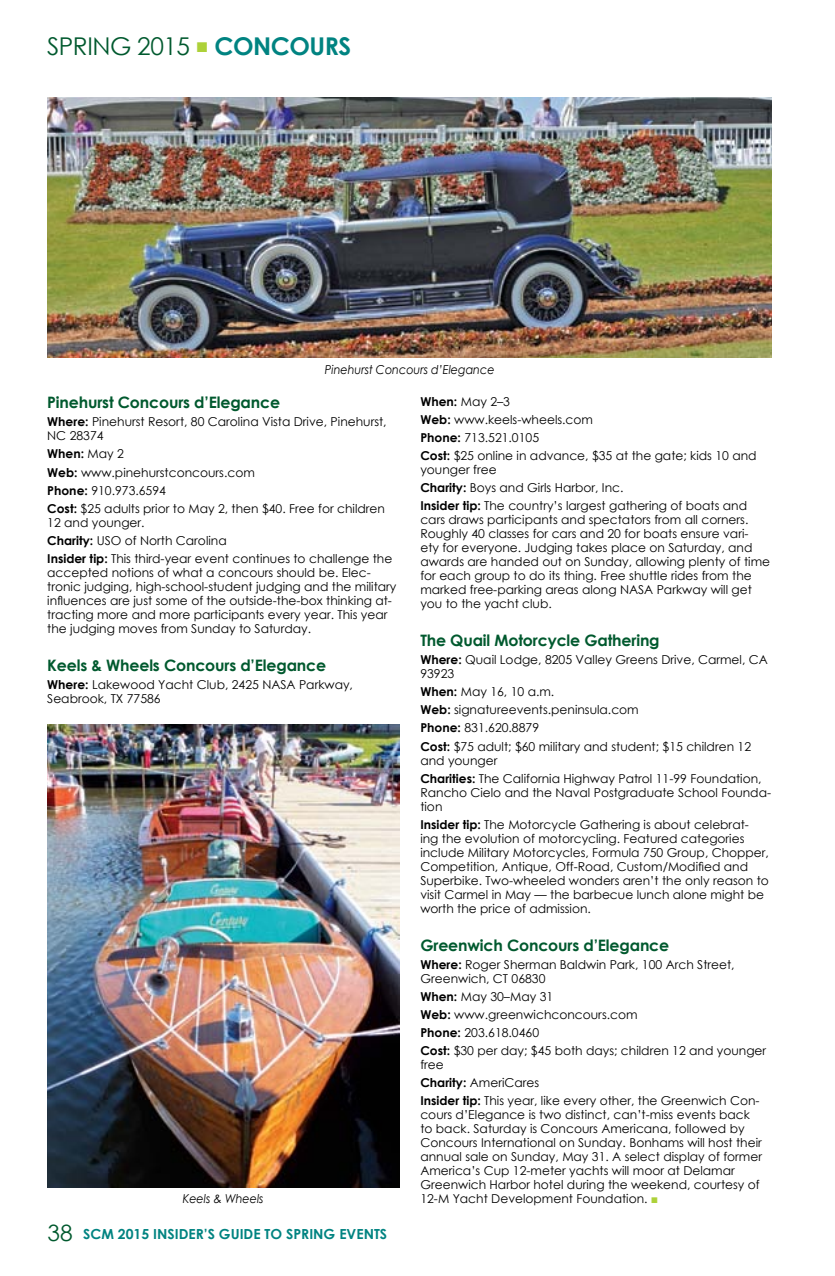
<style>
.page{position:relative;width:835px;height:1276px;background:#fff}
.page>*{position:absolute;margin:0;border:0;box-sizing:border-box;transform-origin:0 0}
.t1{font:24.5px "Century Gothic";letter-spacing:-.02em;color:#00592e}
.t2{font:700 15.75px "Century Gothic";letter-spacing:-.01em;color:#00592e}
.t3{font:700 13.83px "Century Gothic";color:#008381}
.t4{font:12.25px/14px "Century Gothic";color:#000}
.t5{font:italic 12.25px "Century Gothic";color:#000;scale:.91 1}
.s1{font-size:21px;color:#add139}
.s2{font-weight:700;color:#008381}
.s3{font-weight:700}
.s4{color:#add139}
.s5{font-weight:400;font-size:22.57px;color:#00592e}
</style>
<div class="page">
<img style="left:47px;top:724px;width:352px;height:463px">
<img style="left:47px;top:98px;width:725px;height:260px">
<h1 class="t1" style="left:47px;top:29px;width:305px">Spring 2015 <span class="s1">■</span> <span class="s2">Concours</span></h1>
<p class="t5" style="left:325px;top:361px;width:188px">Pinehurst Concours d’Elegance</p>
<p class="t2" style="left:47px;top:391px;width:234px">Pinehurst Concours d’Elegance</p>
<p class="t4" style="left:47px;top:415px;width:341px"><span class="s3">Where:</span> Pinehurst Resort, 80 Carolina Vista Drive, Pinehurst,<br>N C 28374</p>
<p class="t4" style="left:47px;top:445px;width:339px;line-height:18px"><span class="s3">When:</span> May 2<br><span class="s3">Web:</span> www.pinehurstconcours.com<br><span class="s3">Phone:</span> 910.973.6594<br><span class="s3">Cost:</span> $25 adults prior to May 2, then $40. Free for children</p>
<p class="t4" style="left:47px;top:513px;width:347px;line-height:18px">12 and younger.<br><span class="s3">Charity:</span> USO of N orth Carolina<br><span class="s3">Insider tip:</span> This third-year event continues to challenge the</p>
<p class="t4" style="left:47px;top:565px;width:351px">accepted notions of what a concours should be. Elec&shy;tronic judging, high-school-student judging and the military influences are just some of the outside-the-box thinking at&shy;tracting more and more participants every year. This year the judging moves from Sunday to Saturday.</p>
<p class="t2" style="left:47px;top:653px;width:280px">Keels &amp; Wheels Concours d’Elegance</p>
<p class="t4" style="left:47px;top:677px;width:307px"><span class="s3">Where:</span> Lakewood Yacht Club, 2425 NASA Parkway,<br>Seabrook, TX 77586</p>
<p class="t4" style="left:420px;top:392px;width:338px;line-height:18px"><span class="s3">When:</span> May 2–3<br><span class="s3">Web:</span> www.keels-wheels.com<br><span class="s3">Phone:</span> 713.521.0105<br><span class="s3">Cost:</span> $25 online in advance, $35 at the gate; kids 10 and</p>
<p class="t4" style="left:420px;top:460px;width:328px;line-height:18px">younger free<br><span class="s3">Charity:</span> Boys and Girls Harbor, Inc.<br><span class="s3">Insider tip:</span> The country’s largest gathering of boats and</p>
<p class="t4" style="left:420px;top:512px;width:351px">cars draws participants and spectators from all corners.<br>Roughly 40 classes for cars and 20 for boats ensure vari&shy;ety for everyone. Judging takes place on Saturday, and awards are handed out on Sunday, allowing plenty of time for each group to do its thing. Free shuttle rides from the marked free-parking areas along NASA Parkway will get you to the yacht club.</p>
<p class="t2" style="left:420px;top:628px;width:241px">The Quail Motorcycle Gathering</p>
<p class="t4" style="left:420px;top:652px;width:349px"><span class="s3">Where:</span> Quail Lodge, 8205 Valley Greens Drive, Carmel, CA<br>93923</p>
<p class="t4" style="left:420px;top:683px;width:332px;line-height:18px"><span class="s3">When:</span> May 16, 10 a.m.<br><span class="s3">Web:</span> signatureevents.peninsula.com<br><span class="s3">Phone:</span> 831.620.8879<br><span class="s3">Cost:</span> $75 adult; $60 military and student; $15 children 12</p>
<p class="t4" style="left:420px;top:751px;width:343px;line-height:18px">and younger<br><span class="s3">Charities:</span> The California Highway Patrol 11-99 Foundation,</p>
<p class="t4" style="left:420px;top:785px;width:352px">Rancho Cielo and the Naval Postgraduate School Founda&shy;tion</p>
<p class="t4" style="left:420px;top:817px;width:350px"><span class="s3">Insider tip:</span> The Motorcycle Gathering is about celebrat&shy;ing the evolution of motorcycling. Featured categories include Military Motorcycles, Formula 750 Group, Chopper, Competition, Antique, Off-Road, Custom/Modified and Superbike. Two-wheeled wonders aren’t the only reason to visit Carmel in May — the barbecue lunch alone might be worth the price of admission.</p>
<p class="t2" style="left:420px;top:933px;width:250px">Greenwich Concours d’Elegance</p>
<p class="t4" style="left:420px;top:957px;width:316px"><span class="s3">Where:</span> Roger Sherman Baldwin Park, 100 Arch Street,<br>Greenwich, CT 06830</p>
<p class="t4" style="left:420px;top:987px;width:347px;line-height:18px"><span class="s3">When:</span> May 30–May 31<br><span class="s3">Web:</span> www.greenwichconcours.com<br><span class="s3">Phone:</span> 203.618.0460<br><span class="s3">Cost:</span> $30 per day; $45 both days; children 12 and younger</p>
<p class="t4" style="left:420px;top:1055px;width:341px;line-height:18px">free<br><span class="s3">Charity:</span> AmeriCares<br><span class="s3">Insider tip:</span> This year, like every other, the Greenwich Con-</p>
<p class="t4" style="left:420px;top:1108px;width:343px">cours d’Elegance is two distinct, can’t-miss events back to back. Saturday is Concours Americana, followed by Concours International on Sunday. Bonhams will host their annual sale on Sunday, May 31. A select display of former America’s Cup 12-meter yachts will moor at Delamar Greenwich Harbor hotel during the weekend, courtesy of</p>
<p class="t5" style="left:183px;top:1190px;width:90px">Keels &amp; Wheels</p>
<p class="t4" style="left:420px;top:1192px;width:239px">12-M Yacht Development Foundation. <span class="s4">■</span></p>
<p class="t3" style="left:48px;top:1223px;width:340px"><span class="s5">38</span> SCM 2015 Insider’s Guide to spring events</p>
</div>
